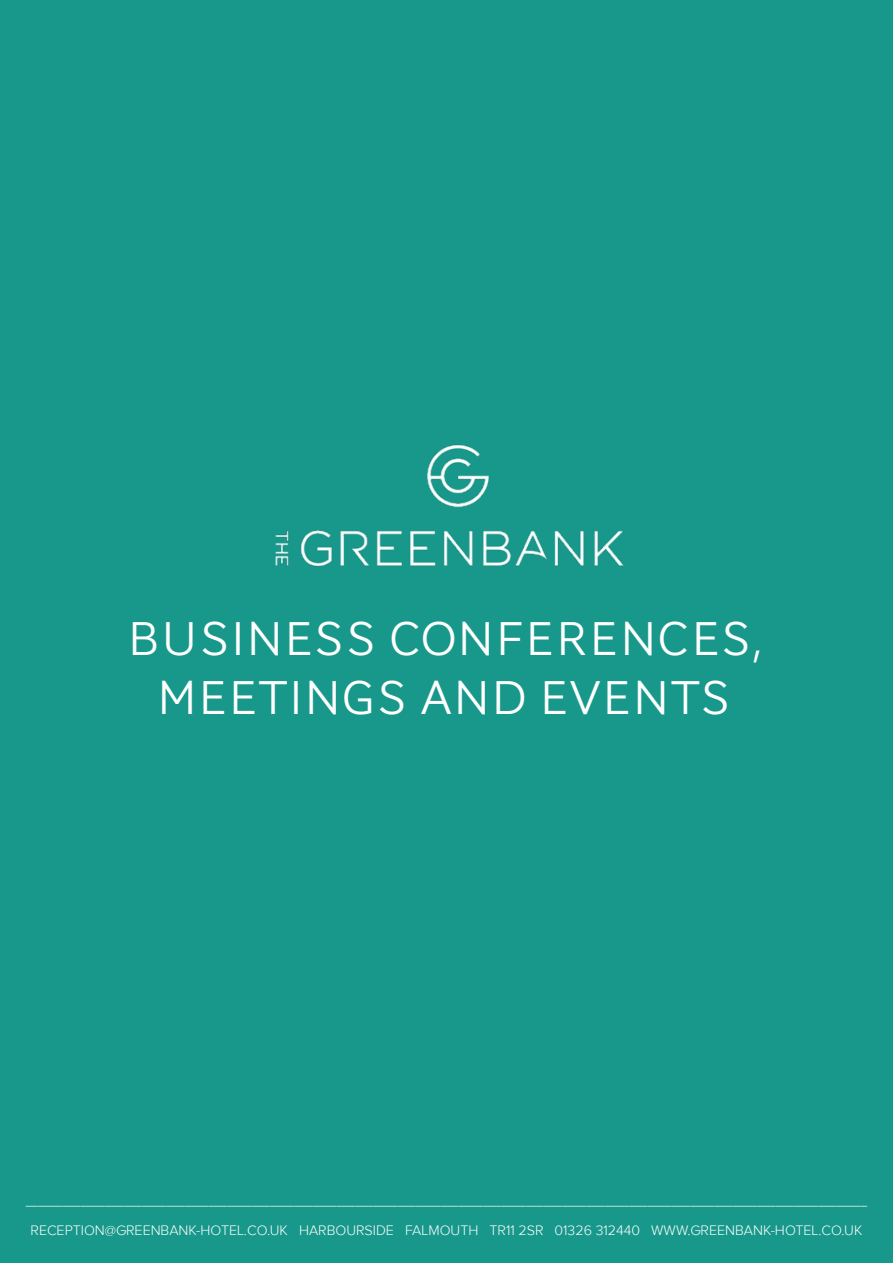
<style>
.page{position:relative;width:893px;height:1263px;background:#18988b}
.page>*{position:absolute;margin:0;border:0;box-sizing:border-box;transform-origin:0 0}
.t1{font:300 48.75px/58.5px "AW Conqueror Sans";color:#fff;text-align:center}
.t2{font:300 14.25px "Proxima Nova A";color:#fff}
.t3{font:300 12.15px "AW Conqueror Sans";color:#fff}
</style>
<div class="page">
<img style="left:275px;top:444px;width:349px;height:123px">
<h1 class="t1" style="left:127px;top:614px;width:638px">BUSINESS CONFERENCES,<br>MEETINGS AND EVENTS</h1>
<p class="t3" style="left:26px;top:1196px;width:843px">__________________________________________________________________________________________________________________________________________</p>
<p class="t2" style="left:31px;top:1224px;width:833px">RECEPTION@GREENBANK-HOTEL.CO.UK HARBOURSIDE FALMOUTH TR11 2SR 01326 312440 WWW.GREENBANK-HOTEL.CO.UK</p>
</div>
